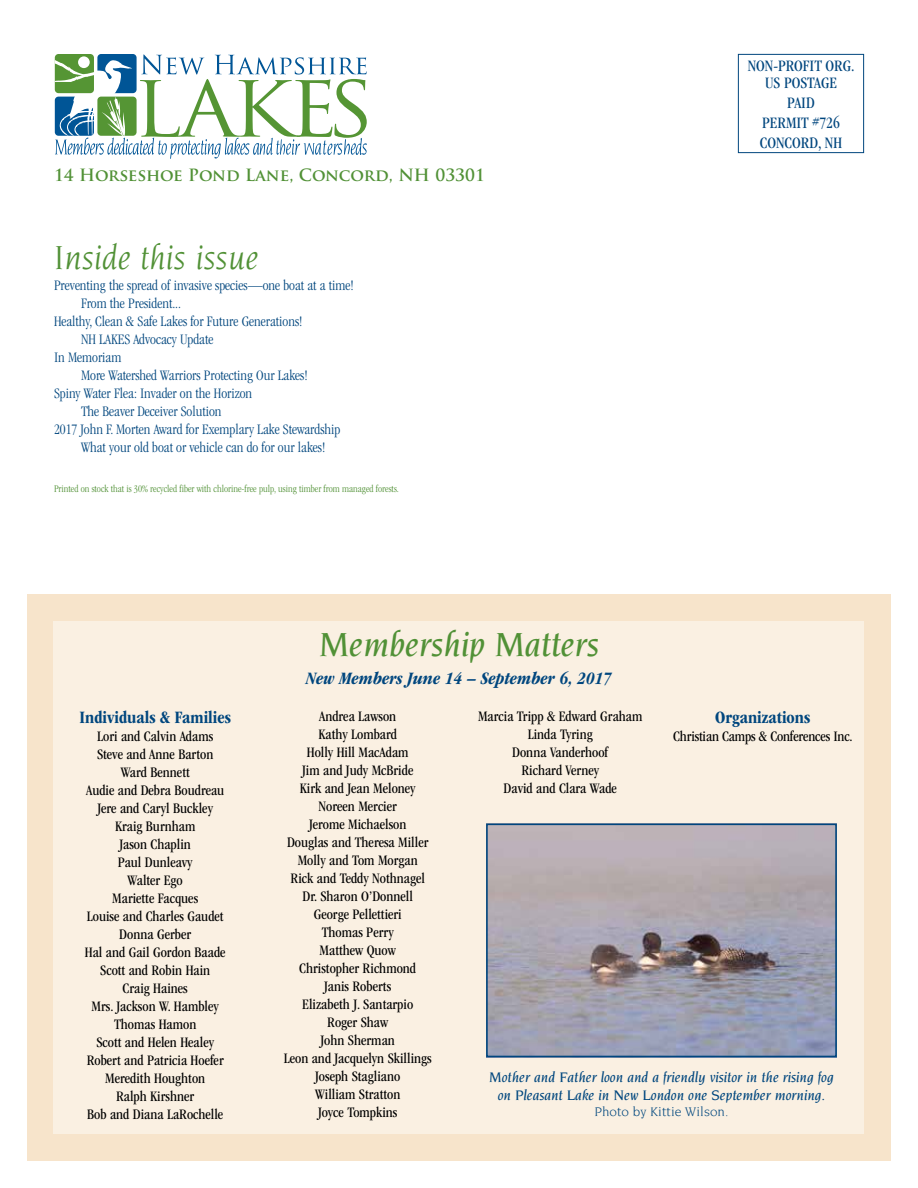
<style>
.page{position:relative;width:918px;height:1188px;background:#fff}
.page>*{position:absolute;margin:0;border:0;box-sizing:border-box;transform-origin:0 0}
.t1{font:italic 500 36px "Novarese Std";color:#519136}
.t2{font:italic 36px "Novarese Std";color:#519136}
.t3{font:700 condensed 18px "ITC Garamond Std";color:#00467e}
.t4{font:italic 700 condensed 18px "ITC Garamond Std";color:#00467e}
.t5{font:condensed 16.5px/20px "ITC Garamond Std";color:#00467e;text-align:center}
.t6{font:700 16.5px "Trajan Pro";color:#519136}
.t7{font:condensed 15px/18px "ITC Garamond Std";color:#000;text-align:center}
.t8{font:300 condensed 15px "ITC Garamond Std";color:#00467e}
.t9{font:italic 500 15px/18px "Novarese Std";color:#00467e;text-align:center}
.t10{font:13.5px "Novarese Std";color:#00467e}
.t11{font:300 condensed 10.5px "ITC Garamond Std";color:#519136}
</style>
<div class="page">
<div style="left:27px;top:594px;width:864px;height:567px;background:#f7e4cb"></div>
<div style="left:738px;top:54px;width:126px;height:99px;border:1px solid #00467e"></div>
<svg style="left:55px;top:54px;width:312px;height:105px"></svg>
<div style="left:54px;top:621px;width:810px;height:513px;background:#faf0e2"></div>
<img style="left:489px;top:826px;width:345px;height:228px">
<div style="left:486px;top:823px;width:351px;height:234px;border:2px solid #00467e"></div>
<p class="t6" style="left:54px;top:165px;width:432px">14 Horseshoe Pond Lane, Concord, NH 03301</p>
<h1 class="t2" style="left:54px;top:238px;width:205px">Inside this issue</h1>
<p class="t8" style="left:54px;top:277px;width:301px">Preventing the spread of invasive species—one boat at a time!</p>
<p class="t8" style="left:81px;top:295px;width:102px">From the President...</p>
<p class="t8" style="left:54px;top:313px;width:250px">Healthy, Clean &amp; Safe Lakes for Future Generations!</p>
<p class="t8" style="left:81px;top:331px;width:134px">NH LAKES Advocacy Update</p>
<p class="t8" style="left:54px;top:349px;width:69px">In Memoriam</p>
<p class="t8" style="left:81px;top:367px;width:228px">More Watershed Warriors Protecting Our Lakes!</p>
<p class="t8" style="left:54px;top:385px;width:200px">Spiny Water Flea: Invader on the Horizon</p>
<p class="t8" style="left:81px;top:403px;width:142px">The Beaver Deceiver Solution</p>
<p class="t8" style="left:54px;top:421px;width:288px">2017 John F. Morten Award for Exemplary Lake Stewardship</p>
<p class="t8" style="left:81px;top:439px;width:246px">What your old boat or vehicle can do for our lakes!</p>
<p class="t11" style="left:54px;top:483px;width:347px">Printed on stock that is 30% recycled fiber with chlorine-free pulp, using timber from managed forests.</p>
<h1 class="t1" style="left:319px;top:625px;width:281px">Membership Matters</h1>
<p class="t4" style="left:306px;top:669px;width:307px">New Members June 14 – September 6, 2017</p>
<p class="t5" style="left:748px;top:57px;width:108px;line-height:17px">NON-PROFIT ORG.<br>US POSTAGE</p>
<p class="t5" style="left:760px;top:93px;width:84px">PAID<br>PERMIT #726<br>CONCORD, NH</p>
<p class="t3" style="left:79px;top:708px;width:153px">Individuals &amp; Families</p>
<p class="t7" style="left:85px;top:728px;width:142px">Lori and Calvin Adams<br>Steve and Anne Barton<br>Ward Bennett<br>Audie and Debra Boudreau<br>Jere and Caryl Buckley<br>Kraig Burnham<br>Jason Chaplin<br>Paul Dunleavy<br>Walter Ego<br>Mariette Facques<br>Louise and Charles Gaudet<br>Donna Gerber<br>Hal and Gail Gordon Baade<br>Scott and Robin Hain<br>Craig Haines<br>Mrs. Jackson W. Hambley<br>Thomas Hamon<br>Scott and Helen Healey<br>Robert and Patricia Hoefer<br>Meredith Houghton<br>Ralph Kirshner<br>Bob and Diana LaRochelle</p>
<p class="t7" style="left:284px;top:708px;width:150px">Andrea Lawson<br>Kathy Lombard<br>Holly Hill MacAdam<br>Jim and Judy McBride<br>Kirk and Jean Meloney<br>Noreen Mercier<br>Jerome Michaelson<br>Douglas and Theresa Miller<br>Molly and Tom Morgan<br>Rick and Teddy Nothnagel<br>Dr. Sharon O’Donnell<br>George Pellettieri<br>Thomas Perry<br>Matthew Quow<br>Christopher Richmond<br>Janis Roberts<br>Elizabeth J. Santarpio<br>Roger Shaw<br>John Sherman<br>Leon and Jacquelyn Skillings<br>Joseph Stagliano<br>William Stratton<br>Joyce Tompkins</p>
<p class="t7" style="left:478px;top:708px;width:166px">Marcia Tripp &amp; Edward Graham<br>Linda Tyring<br>Donna Vanderhoof<br>Richard Verney<br>David and Clara Wade</p>
<p class="t3" style="left:715px;top:708px;width:97px">Organizations</p>
<p class="t7" style="left:673px;top:728px;width:181px">Christian Camps &amp; Conferences Inc.</p>
<p class="t9" style="left:489px;top:1068px;width:346px">Mother and Father loon and a friendly visitor in the rising fog on Pleasant Lake in New London one September morning.</p>
<p class="t10" style="left:595px;top:1104px;width:135px">Photo by Kittie Wilson.</p>
</div>
